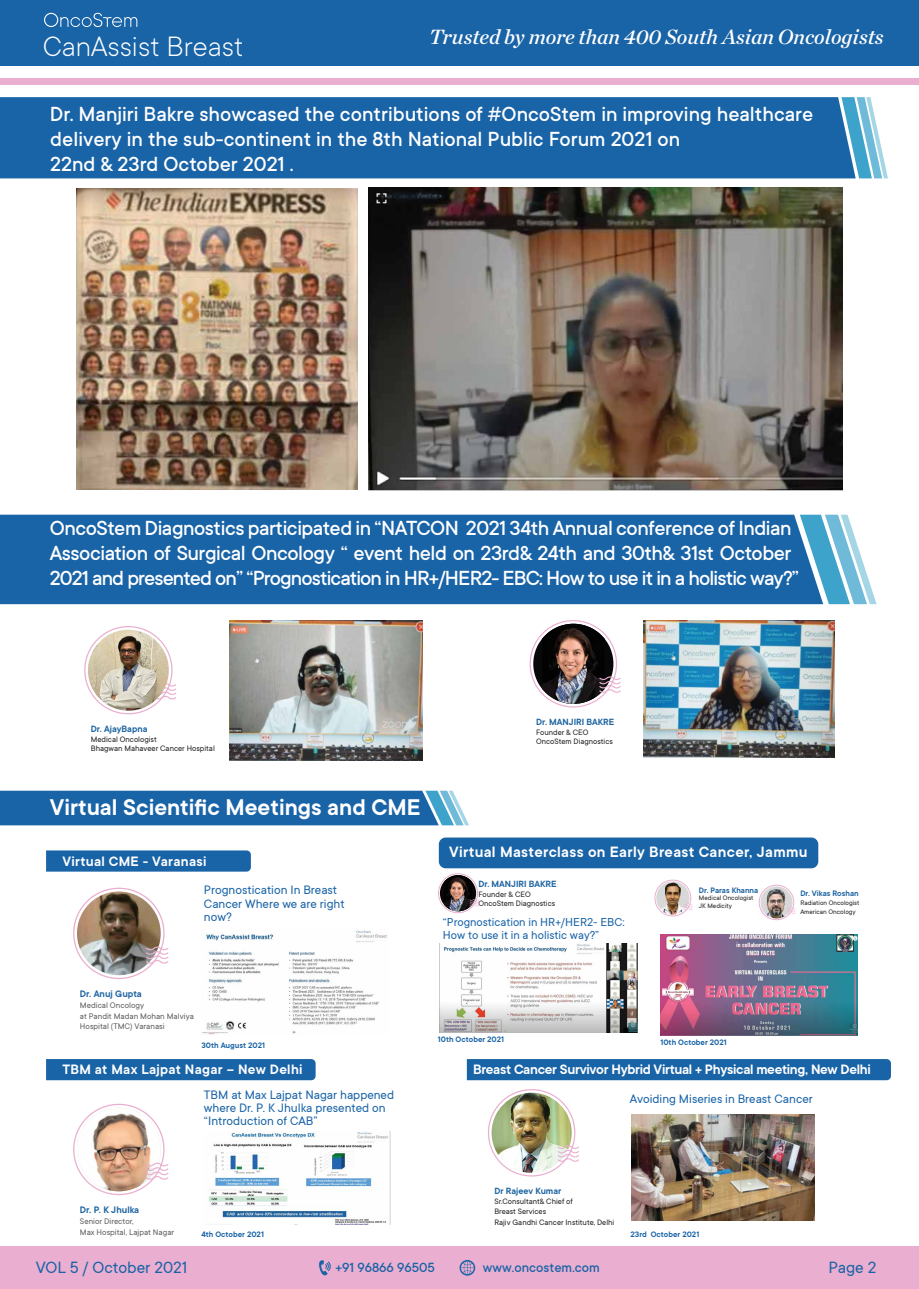
<style>
.page{position:relative;width:919px;height:1289px;background:#fff}
.page>*{position:absolute;margin:0;border:0;box-sizing:border-box;transform-origin:0 0}
.t1{font:300 30.75px "TT Commons";color:#fff}
.t2{font:600 25.05px "TT Commons";color:#fff}
.t3{font:500 22.5px/24.8px "TT Commons";letter-spacing:-.02em;color:#fff}
.t4{font:500 22.5px/24.8px "TT Commons";color:#fff}
.t5{font:italic 21px "Chronicle Deck Semi";color:#fff}
.t6{font:18px "TT Commons";color:#1963a7}
.t7{font:600 16.5px "TT Commons";letter-spacing:.02em;color:#fff}
.t8{font:600 15px "TT Commons";letter-spacing:-.02em;color:#fff}
.t9{font:600 15px "TT Commons";letter-spacing:.02em;color:#fff}
.t10{font:500 14.7px "TT Commons";color:#1963a7}
.t11{font:13.5px/13.2px "TT Commons";color:#1963a7}
.t12{font:12.75px/13.2px "TT Commons";color:#1963a7}
.t13{font:600 10.35px "TT Commons";color:#1e64a1}
.t14{font:600 10.05px "TT Commons";color:#1e64a1}
.t15{font:600 9.9px "TT Commons";color:#1e64a1}
.t16{font:9px/10.8px "TT Commons";color:#5d5e5e}
.t17{font:600 8.7px "TT Commons";color:#1963a7}
.t18{font:8.7px/9.4px "TT Commons";color:#231f20}
.t19{font:600 8.7px "TT Commons";color:#1e64a1}
.t20{font:8.55px/9.3px "TT Commons";color:#231f20}
.t21{font:7.2px/7.8px "TT Commons";color:#231f20}
</style>
<div class="page">
<div style="left:0;top:0;width:918px;height:66px;background:#1963a7"></div>
<div style="left:0;top:78px;width:918px;height:6px;background:#eaafd0"></div>
<svg style="left:44px;top:13px;width:93px;height:14px"></svg>
<div style="left:0;top:514px;width:799px;height:90px;background:#1963a7"></div>
<svg style="left:799px;top:514px;width:77px;height:90px"></svg>
<svg style="left:0;top:790px;width:469px;height:35px;background:#286fad"></svg>
<div style="left:0;top:1246px;width:918px;height:42px;background:#eaafd0"></div>
<svg style="left:319px;top:1260px;width:12px;height:15px"></svg>
<svg style="left:459px;top:1260px;width:16px;height:15px"></svg>
<div style="left:0;top:97px;width:841px;height:81px;background:#1963a7"></div>
<svg style="left:841px;top:97px;width:46px;height:81px"></svg>
<div style="left:46px;top:1059px;width:269px;height:21px;background:#1963a7"></div>
<div style="left:467px;top:1059px;width:423px;height:21px;background:#1963a7"></div>
<div style="left:46px;top:850px;width:205px;height:21px;background:#1963a7"></div>
<img style="left:77px;top:188px;width:280px;height:302px">
<img style="left:368px;top:187px;width:474px;height:303px">
<img style="left:229px;top:620px;width:193px;height:140px">
<svg style="left:157px;top:683px;width:19px;height:16px"></svg>
<img style="left:88px;top:629px;width:81px;height:81px;border-radius:40px">
<div style="left:533px;top:623px;width:80px;height:81px;background:#080809;border-radius:50%"></div>
<img style="left:542px;top:623px;width:62px;height:81px">
<svg style="left:599px;top:676px;width:21px;height:16px"></svg>
<img style="left:643px;top:620px;width:191px;height:137px">
<img style="left:491px;top:1092px;width:80px;height:80px;border-radius:40px">
<svg style="left:557px;top:1145px;width:22px;height:16px"></svg>
<img style="left:77px;top:1107px;width:84px;height:84px;border-radius:42px">
<svg style="left:146px;top:1162px;width:22px;height:17px"></svg>
<img style="left:77px;top:891px;width:84px;height:84px;border-radius:42px">
<svg style="left:146px;top:946px;width:22px;height:17px"></svg>
<img style="left:208px;top:1131px;width:182px;height:93px">
<img style="left:631px;top:1114px;width:183px;height:106px">
<img style="left:656px;top:881px;width:33px;height:33px;border-radius:17px">
<div style="left:654px;top:879px;width:37px;height:37px;border:1px solid #eaafd0;border-radius:50%"></div>
<svg style="left:683px;top:903px;width:9px;height:7px"></svg>
<img style="left:760px;top:886px;width:32px;height:32px;border-radius:16px">
<div style="left:759px;top:884px;width:35px;height:35px;border:1px solid #eaafd0;border-radius:50%"></div>
<svg style="left:786px;top:907px;width:9px;height:7px"></svg>
<div style="left:440px;top:875px;width:36px;height:36px;background:#080809;border-radius:50%"></div>
<img style="left:444px;top:875px;width:28px;height:36px">
<div style="left:438px;top:873px;width:40px;height:40px;border:1px solid #eaafd0;border-radius:50%"></div>
<svg style="left:469px;top:898px;width:10px;height:8px"></svg>
<img style="left:660px;top:934px;width:197px;height:101px">
<div style="left:439px;top:837px;width:379px;height:31px;background:#1963a7;border-radius:7px"></div>
<img style="left:439px;top:943px;width:198px;height:89px">
<img style="left:202px;top:930px;width:185px;height:104px">
<h1 class="t1" style="left:43px;top:30px;width:202px">CanAssist Breast</h1>
<p class="t5" style="left:429px;top:20px;width:456px">Trusted by more than 400 South Asian Oncologists</p>
<p class="t4" style="left:50px;top:102px;width:764px">Dr. Manjiri Bakre showcased the contributions of #OncoStem in improving healthcare delivery in the sub-continent in the 8th National Public Forum 2021 on<br>22nd &amp; 23rd October 2021 .</p>
<p class="t3" style="left:50px;top:516px;width:750px">OncoStem Diagnostics participated in “NATCON 2021 34th Annual conference of Indian<br>Association of Surgical Oncology “ event held on 23rd&amp; 24th and 30th&amp; 31st October<br>2021 and presented on” “Prognostication in HR+/HER2- EBC: How to use it in a holistic way?”</p>
<p class="t14" style="left:91px;top:723px;width:58px">Dr. AjayBapna</p>
<p class="t18" style="left:91px;top:734px;width:126px">Medical Oncologist<br>Bhagwan Mahaveer Cancer Hospital</p>
<p class="t2" style="left:50px;top:793px;width:372px">Virtual Scientific Meetings and CME</p>
<p class="t9" style="left:62px;top:852px;width:145px">Virtual CME - Varanasi</p>
<p class="t11" style="left:204px;top:883px;width:142px">Prognostication In Breast<br>Cancer Where we are right now?</p>
<p class="t15" style="left:536px;top:716px;width:79px">Dr. MANJIRI BAKRE</p>
<p class="t20" style="left:536px;top:727px;width:78px">Founder &amp; CEO<br>OncoStem Diagnostics</p>
<p class="t7" style="left:449px;top:843px;width:360px">Virtual Masterclass on Early Breast Cancer, Jammu</p>
<p class="t15" style="left:478px;top:878px;width:79px">Dr. MANJIRI BAKRE</p>
<p class="t20" style="left:478px;top:889px;width:78px">Founder &amp; CEO<br>OncoStem Diagnostics</p>
<p class="t12" style="left:443px;top:915px;width:183px">“Prognostication in HR+/HER2- EBC:<br>How to use it in a holistic way?”</p>
<p class="t19" style="left:698px;top:885px;width:61px">Dr. Paras Khanna</p>
<p class="t21" style="left:698px;top:894px;width:56px">Medical Oncologist<br>JK Medicity</p>
<p class="t19" style="left:800px;top:888px;width:60px">Dr. Vikas Roshan</p>
<p class="t21" style="left:800px;top:898px;width:61px;line-height:8.7px">Radiation Oncologist<br>American Oncology</p>
<p class="t13" style="left:80px;top:987px;width:63px">Dr. Anuj Gupta</p>
<p class="t16" style="left:80px;top:999px;width:115px">Medical Oncology<br>at Pandit Madan Mohan Malviya<br>Hospital (TMC) Varanasi</p>
<p class="t17" style="left:201px;top:1040px;width:65px">30th August 2021</p>
<p class="t17" style="left:438px;top:1034px;width:68px">10th October 2021</p>
<p class="t17" style="left:660px;top:1037px;width:68px">10th October 2021</p>
<p class="t9" style="left:62px;top:1061px;width:241px">TBM at Max Lajpat Nagar – New Delhi</p>
<p class="t8" style="left:473px;top:1061px;width:399px">Breast Cancer Survivor Hybrid Virtual + Physical meeting, New Delhi</p>
<p class="t11" style="left:204px;top:1087px;width:192px">TBM at Max Lajpat Nagar happened where Dr. P. K Jhulka presented on “Introduction of CAB”</p>
<p class="t11" style="left:629px;top:1092px;width:184px">Avoiding Miseries in Breast Cancer</p>
<p class="t13" style="left:80px;top:1203px;width:61px">Dr. P. K Jhulka</p>
<p class="t16" style="left:80px;top:1215px;width:96px">Senior Director,<br>Max Hospital, Lajpat Nagar</p>
<p class="t17" style="left:201px;top:1229px;width:64px">4th October 2021</p>
<p class="t15" style="left:494px;top:1184px;width:68px">Dr Rajeev Kumar</p>
<p class="t20" style="left:494px;top:1196px;width:121px;line-height:10.4px">Sr.Consultant&amp; Chief of<br>Breast Services<br>Rajiv Gandhi Cancer Institute, Delhi</p>
<p class="t17" style="left:630px;top:1229px;width:70px">23rd October 2021</p>
<p class="t6" style="left:36px;top:1257px;width:153px">VOL 5 / October 2021</p>
<p class="t10" style="left:335px;top:1259px;width:101px">+91 96866 96505</p>
<p class="t10" style="left:483px;top:1259px;width:119px">www.oncostem.com</p>
<p class="t6" style="left:828px;top:1257px;width:49px">Page 2</p>
</div>
